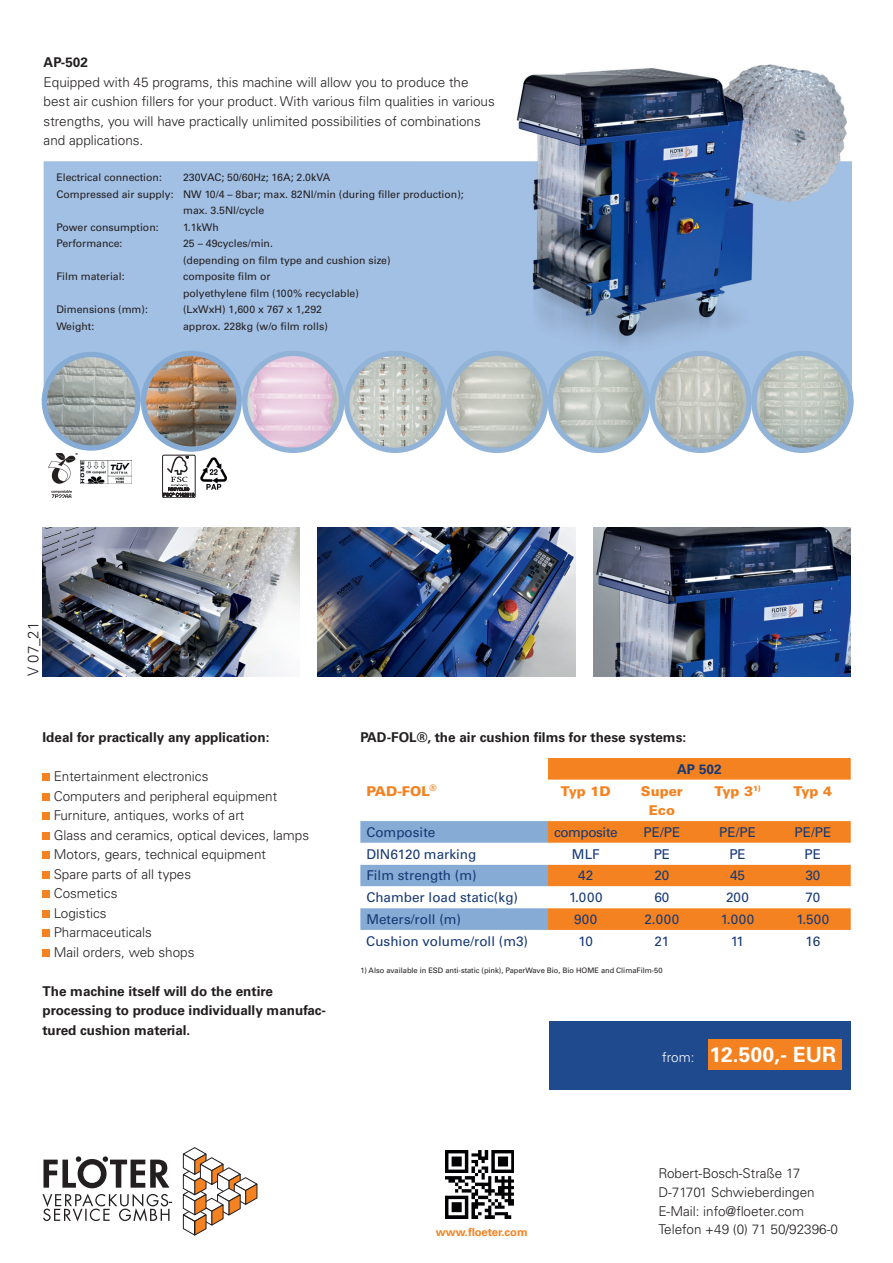
<style>
.page{position:relative;width:893px;height:1263px;background:#fff}
.page>*{position:absolute;margin:0;border:0;box-sizing:border-box;transform-origin:0 0}
.t1{font:700 21px "Univers LT Std";color:#fff}
.t2{font:300 15px "Univers LT Std";color:#231f20}
.t3{font:300 13.5px/19.5px "Univers LT Std";color:#231f20}
.t4{font:700 13.5px/19.5px "Univers LT Std";color:#231f20}
.t5{font:13.5px "Univers LT Std";color:#163974}
.t6{font:900 13.5px/19.5px "Univers LT Std";color:#f58220;text-align:center}
.t7{font:13.5px "Univers LT Std";letter-spacing:-.03em;color:#163974}
.t8{font:700 13.5px "Univers LT Std";color:#163974}
.t9{font:700 11.25px "Univers LT Std";color:#f58220}
.t10{font:10.5px/16.5px "Univers LT Std";color:#231f20}
.t11{font:7.5px "Univers LT Std";letter-spacing:-.005em;color:#231f20}
.s1{font-weight:300;font-size:13.5px}
</style>
<div class="page">
<img style="left:446px;top:1150px;width:68px;height:68px">
<svg style="left:182px;top:1147px;width:76px;height:88px"></svg>
<svg style="left:43px;top:1156px;width:129px;height:65px"></svg>
<img style="left:43px;top:527px;width:257px;height:149px">
<img style="left:318px;top:527px;width:257px;height:149px">
<img style="left:593px;top:527px;width:257px;height:149px">
<img style="left:44px;top:64px;width:807px;height:287px">
<div style="left:43px;top:773px;width:7px;height:8px;background:#f58220"></div>
<div style="left:43px;top:793px;width:7px;height:8px;background:#f58220"></div>
<div style="left:43px;top:812px;width:7px;height:8px;background:#f58220"></div>
<div style="left:43px;top:832px;width:7px;height:8px;background:#f58220"></div>
<div style="left:43px;top:851px;width:7px;height:8px;background:#f58220"></div>
<div style="left:43px;top:871px;width:7px;height:8px;background:#f58220"></div>
<div style="left:43px;top:890px;width:7px;height:8px;background:#f58220"></div>
<div style="left:43px;top:910px;width:7px;height:8px;background:#f58220"></div>
<div style="left:43px;top:929px;width:7px;height:8px;background:#f58220"></div>
<div style="left:43px;top:949px;width:7px;height:8px;background:#f58220"></div>
<div style="left:548px;top:758px;width:303px;height:22px;background:#f58220"></div>
<svg style="left:360px;top:821px;width:491px;height:22px;background:#cb9468"></svg>
<svg style="left:360px;top:864px;width:491px;height:66px"></svg>
<div style="left:549px;top:1021px;width:301px;height:69px;background:#204a8e"></div>
<div style="left:708px;top:1039px;width:134px;height:30px;background:#f58220"></div>
<img style="left:52px;top:496px;width:20px;height:2px">
<div style="left:162px;top:455px;width:33px;height:43px;border:1px solid #231f20;border-radius:2px"></div>
<svg style="left:42px;top:351px;width:812px;height:145px"></svg>
<p class="t4" style="left:44px;top:53px;width:46px">AP-502</p>
<p class="t3" style="left:44px;top:72px;width:453px">Equipped with 45 programs, this machine will allow you to produce the best air cushion fillers for your product. With various film qualities in various strengths, you will have practically unlimited possibilities of combinations and applications.</p>
<p class="t10" style="left:56px;top:169px;width:107px">Electrical connection:</p>
<p class="t10" style="left:183px;top:169px;width:149px">230VAC; 50/60Hz; 16A; 2.0kVA</p>
<p class="t10" style="left:56px;top:186px;width:409px">Compressed air supply: NW 10/4 – 8bar; max. 82Nl/min (during filler production);</p>
<p class="t10" style="left:183px;top:202px;width:83px">max. 3.5Nl/cycle</p>
<p class="t10" style="left:56px;top:219px;width:104px">Power consumption:</p>
<p class="t10" style="left:183px;top:219px;width:37px">1.1kWh</p>
<p class="t10" style="left:56px;top:235px;width:68px">Performance:</p>
<p class="t10" style="left:183px;top:235px;width:209px">25 – 49cycles/min.<br>(depending on film type and cushion size)</p>
<p class="t10" style="left:56px;top:268px;width:70px">Film material:</p>
<p class="t10" style="left:183px;top:268px;width:177px">composite film or<br>polyethylene film (100% recyclable)</p>
<p class="t10" style="left:56px;top:301px;width:93px">Dimensions (mm):</p>
<p class="t10" style="left:183px;top:301px;width:140px">(LxWxH) 1,600 x 767 x 1,292</p>
<p class="t10" style="left:56px;top:318px;width:39px">Weight:</p>
<p class="t10" style="left:183px;top:318px;width:146px">approx. 228kg (w/o film rolls)</p>
<p class="t2" style="left:24px;top:676px;width:56px;rotate:-90deg">V 07_21</p>
<p class="t4" style="left:43px;top:728px;width:229px">Ideal for practically any application:</p>
<p class="t3" style="left:54px;top:767px;width:257px">Entertainment electronics<br>Computers and peripheral equipment<br>Furniture, antiques, works of art<br>Glass and ceramics, optical devices, lamps<br>Motors, gears, technical equipment<br>Spare parts of all types<br>Cosmetics<br>Logistics<br>Pharmaceuticals<br>Mail orders, web shops</p>
<p class="t4" style="left:43px;top:981px;width:285px">The machine itself will do the entire processing to produce individually manufac&shy;tured cushion material.</p>
<p class="t4" style="left:360px;top:728px;width:327px">PAD-FOL®, the air cushion films for these systems:</p>
<p class="t8" style="left:677px;top:761px;width:46px">AP 502</p>
<p class="t6" style="left:366px;top:781px;width:72px">PAD-FOL<sup>®</sup></p>
<p class="t6" style="left:561px;top:781px;width:51px">Typ 1D</p>
<p class="t6" style="left:641px;top:781px;width:43px">Super<br>Eco</p>
<p class="t6" style="left:715px;top:781px;width:47px">Typ 3<sup>1)</sup></p>
<p class="t6" style="left:794px;top:781px;width:40px">Typ 4</p>
<p class="t5" style="left:366px;top:824px;width:70px">Composite</p>
<p class="t7" style="left:554px;top:824px;width:65px">composite</p>
<p class="t5" style="left:644px;top:824px;width:38px">PE/PE</p>
<p class="t5" style="left:719px;top:824px;width:38px">PE/PE</p>
<p class="t5" style="left:794px;top:824px;width:38px">PE/PE</p>
<p class="t5" style="left:366px;top:846px;width:112px">DIN6120 marking</p>
<p class="t5" style="left:572px;top:846px;width:29px">MLF</p>
<p class="t5" style="left:654px;top:846px;width:18px">PE</p>
<p class="t5" style="left:729px;top:846px;width:18px">PE</p>
<p class="t5" style="left:805px;top:846px;width:18px">PE</p>
<p class="t5" style="left:366px;top:867px;width:112px">Film strength (m)</p>
<p class="t5" style="left:578px;top:867px;width:17px">42</p>
<p class="t5" style="left:654px;top:867px;width:17px">20</p>
<p class="t5" style="left:730px;top:867px;width:17px">45</p>
<p class="t5" style="left:805px;top:867px;width:17px">30</p>
<p class="t5" style="left:366px;top:889px;width:153px">Chamber load static(kg)</p>
<p class="t5" style="left:569px;top:889px;width:35px">1.000</p>
<p class="t5" style="left:654px;top:889px;width:17px">60</p>
<p class="t5" style="left:726px;top:889px;width:25px">200</p>
<p class="t5" style="left:805px;top:889px;width:17px">70</p>
<p class="t5" style="left:366px;top:911px;width:96px">Meters/roll (m)</p>
<p class="t5" style="left:574px;top:911px;width:25px">900</p>
<p class="t5" style="left:644px;top:911px;width:36px">2.000</p>
<p class="t5" style="left:721px;top:911px;width:35px">1.000</p>
<p class="t5" style="left:796px;top:911px;width:34px">1.500</p>
<p class="t5" style="left:366px;top:933px;width:163px">Cushion volume/roll (m3)</p>
<p class="t5" style="left:579px;top:933px;width:16px">10</p>
<p class="t5" style="left:654px;top:933px;width:17px">21</p>
<p class="t5" style="left:731px;top:933px;width:15px">11</p>
<p class="t5" style="left:805px;top:933px;width:16px">16</p>
<p class="t11" style="left:360px;top:966px;width:304px">1) Also available in ESD anti-static (pink), PaperWave Bio, Bio HOME and ClimaFilm-50</p>
<h1 class="t1" style="left:662px;top:1042px;width:175px"><span class="s1">from:</span> 12.500,- EUR</h1>
<p class="t3" style="left:658px;top:1164px;width:158px;line-height:18.6px">Robert-Bosch-Straße 17<br>D-71701 Schwieberdingen<br>E-Mail: info@floeter.com</p>
<p class="t9" style="left:436px;top:1226px;width:93px">www.floeter.com</p>
<p class="t3" style="left:658px;top:1220px;width:181px">Telefon +49 (0) 71 50/92396-0</p>
</div>
